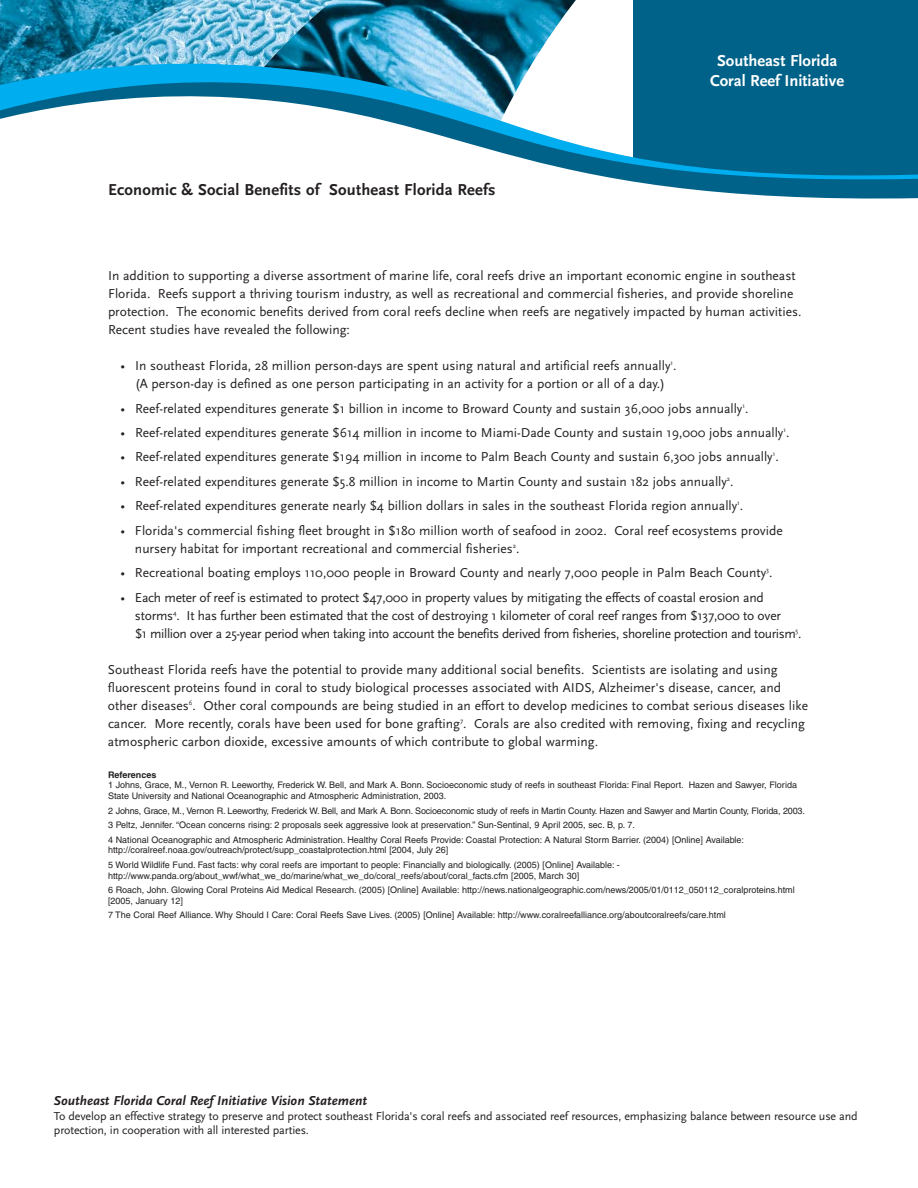
<style>
.page{position:relative;width:918px;height:1188px;background:#fff}
.page>*{position:absolute;margin:0;border:0;box-sizing:border-box;transform-origin:0 0}
.t1{font:700 16.5px "Scala Sans";letter-spacing:.01em;color:#231f20}
.t2{font:700 16.5px/19.8px "Scala Sans";color:#fff;text-align:center}
.t3{font:13.5px/18px "Scala Sans";color:#231f20}
.t4{font:italic 700 13.5px "Scala Sans";color:#231f20}
.t5{font:12px/14.4px "Scala Sans";letter-spacing:-.01em;color:#231f20}
.t6{font:9px/14.4px "Helvetica";color:#231f20}
.s1{font-weight:700}
</style>
<div class="page">
<img style="left:0;top:0;width:176px;height:55px">
<img style="left:176px;top:0;width:269px;height:55px">
<svg style="left:445px;top:0;width:189px;height:55px"></svg>
<div style="left:634px;top:0;width:284px;height:402px;background:#006288"></div>
<svg style="left:0;top:55px;width:634px;height:20px"></svg>
<svg style="left:0;top:75px;width:634px;height:14px"></svg>
<svg style="left:0;top:89px;width:918px;height:313px"></svg>
<p class="t1" style="left:108px;top:183px;width:389px">Economic &amp; Social Benefits of Southeast Florida Reefs</p>
<p class="t2" style="left:710px;top:52px;width:135px">Southeast Florida<br>Coral Reef Initiative</p>
<p class="t3" style="left:108px;top:267px;width:695px">In addition to supporting a diverse assortment of marine life, coral reefs drive an important economic engine in southeast Florida. Reefs support a thriving tourism industry, as well as recreational and commercial fisheries, and provide shoreline protection. The economic benefits derived from coral reefs decline when reefs are negatively impacted by human activities.<br>Recent studies have revealed the following:</p>
<p class="t3" style="left:120px;top:357px;width:558px;text-align:center">• In southeast Florida, 28 million person-days are spent using natural and artificial reefs annually<sup>1</sup> . (A person-day is defined as one person participating in an activity for a portion or all of a day.)</p>
<p class="t3" style="left:120px;top:400px;width:630px">• Reef-related expenditures generate $1 billion in income to Broward County and sustain 36,000 jobs annually<sup>1</sup> .</p>
<p class="t3" style="left:120px;top:424px;width:670px">• Reef-related expenditures generate $614 million in income to Miami-Dade County and sustain 19,000 jobs annually<sup>1</sup>.</p>
<p class="t3" style="left:120px;top:449px;width:660px">• Reef-related expenditures generate $194 million in income to Palm Beach County and sustain 6,300 jobs annually<sup>1</sup>.</p>
<p class="t3" style="left:120px;top:473px;width:615px">• Reef-related expenditures generate $5.8 million in income to Martin County and sustain 182 jobs annually<sup>2</sup>.</p>
<p class="t3" style="left:120px;top:498px;width:624px">• Reef-related expenditures generate nearly $4 billion dollars in sales in the southeast Florida region annually<sup>1</sup>.</p>
<p class="t3" style="left:135px;top:522px;width:649px;text-indent:-15px">• Florida's commercial fishing fleet brought in $180 million worth of seafood in 2002. Coral reef ecosystems provide nursery habitat for important recreational and commercial fisheries<sup>2</sup>.</p>
<p class="t3" style="left:120px;top:565px;width:654px">• Recreational boating employs 110,000 people in Broward County and nearly 7,000 people in Palm Beach County<sup>3</sup>.</p>
<p class="t3" style="left:135px;top:589px;width:668px;text-indent:-15px">• Each meter of reef is estimated to protect $47,000 in property values by mitigating the effects of coastal erosion and storms<sup>4</sup>. It has further been estimated that the cost of destroying 1 kilometer of coral reef ranges from $137,000 to over<br>$1 million over a 25-year period when taking into account the benefits derived from fisheries, shoreline protection and tourism<sup>5</sup>.</p>
<p class="t3" style="left:108px;top:661px;width:702px">Southeast Florida reefs have the potential to provide many additional social benefits. Scientists are isolating and using fluorescent proteins found in coral to study biological processes associated with AIDS, Alzheimer's disease, cancer, and other diseases<sup>6</sup>. Other coral compounds are being studied in an effort to develop medicines to combat serious diseases like cancer. More recently, corals have been used for bone grafting<sup>7</sup>. Corals are also credited with removing, fixing and recycling atmospheric carbon dioxide, excessive amounts of which contribute to global warming.</p>
<p class="t6" style="left:108px;top:770px;width:691px;line-height:10.8px"><span class="s1">References<br></span>1 Johns, Grace, M., Vernon R. Leeworthy, Frederick W. Bell, and Mark A. Bonn. Socioeconomic study of reefs in southeast Florida: Final Report. Hazen and Sawyer, Florida<br>State University and National Oceanographic and Atmospheric Administration, 2003.</p>
<p class="t6" style="left:108px;top:804px;width:698px">2 Johns, Grace, M., Vernon R. Leeworthy, Frederick W. Bell, and Mark A. Bonn. Socioeconomic study of reefs in Martin County. Hazen and Sawyer and Martin County, Florida, 2003.<br>3 Peltz, Jennifer. “Ocean concerns rising: 2 proposals seek aggressive look at preservation.” Sun-Sentinal, 9 April 2005, sec. B, p. 7.<br>4 National Oceanographic and Atmospheric Administration. Healthy Coral Reefs Provide: Coastal Protection: A Natural Storm Barrier. (2004) [Online] Available:</p>
<p class="t6" style="left:108px;top:844px;width:513px">http://coralreef.noaa.gov/outreach/protect/supp_coastalprotection.html [2004, July 26]<br>5 World Wildlife Fund. Fast facts: why coral reefs are important to people: Financially and biologically. (2005) [Online] Available: -</p>
<p class="t6" style="left:108px;top:869px;width:688px">http://www.panda.org/about_wwf/what_we_do/marine/what_we_do/coral_reefs/about/coral_facts.cfm [2005, March 30]<br>6 Roach, John. Glowing Coral Proteins Aid Medical Research. (2005) [Online] Available: http://news.nationalgeographic.com/news/2005/01/0112_050112_coralproteins.html</p>
<p class="t6" style="left:108px;top:895px;width:619px">[2005, January 12]<br>7 The Coral Reef Alliance. Why Should I Care: Coral Reefs Save Lives. (2005) [Online] Available: http://www.coralreefalliance.org/aboutcoralreefs/care.html</p>
<p class="t4" style="left:54px;top:1095px;width:315px">Southeast Florida Coral Reef Initiative Vision Statement</p>
<p class="t5" style="left:54px;top:1109px;width:805px">To develop an effective strategy to preserve and protect southeast Florida's coral reefs and associated reef resources, emphasizing balance between resource use and protection, in cooperation with all interested parties.</p>
</div>
